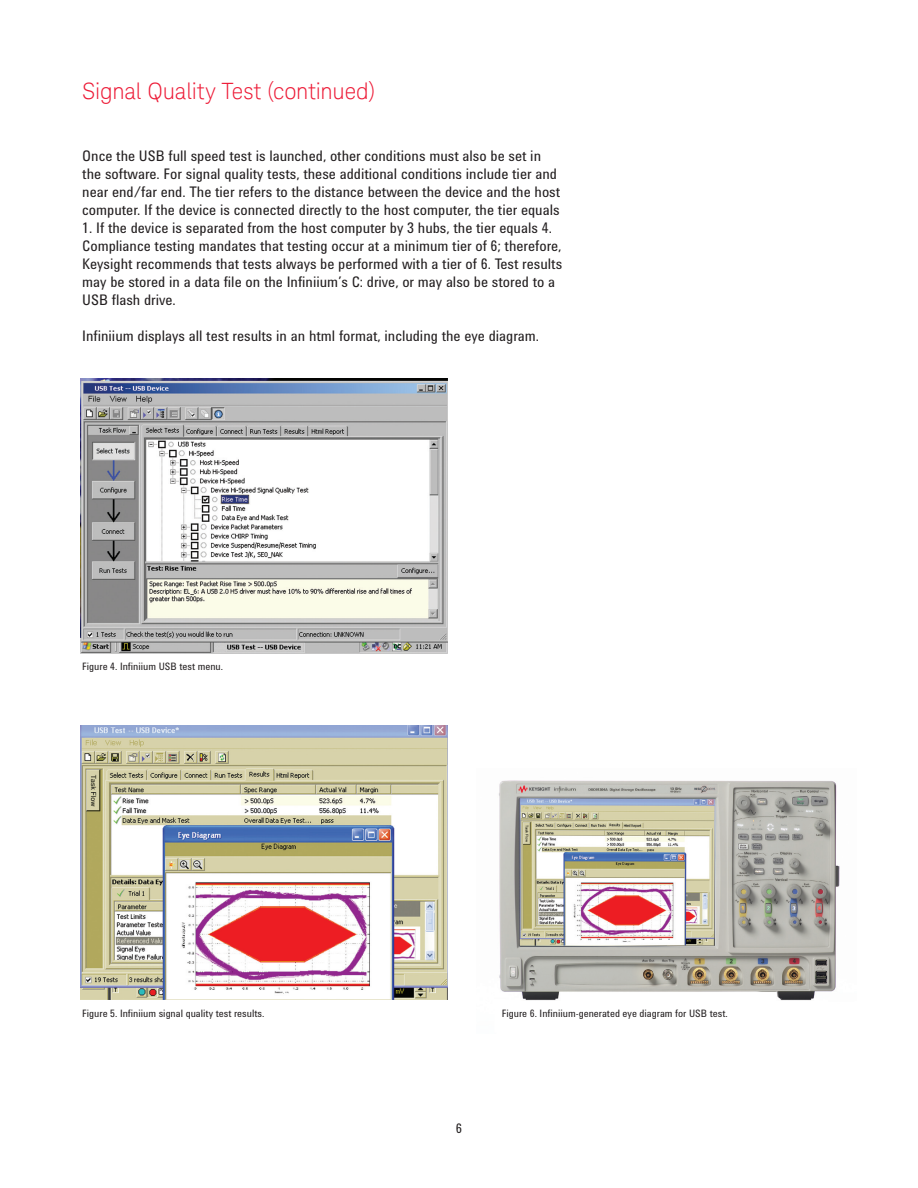
<style>
.page{position:relative;width:918px;height:1188px;background:#fff}
.page>*{position:absolute;margin:0;border:0;box-sizing:border-box;transform-origin:0 0}
.t1{font:300 22.5px "Keysight Sans";letter-spacing:-.005em;color:#ed1a36}
.t2{font:15px/18px "Agilent Condensed CFF";color:#231f20}
.t3{font:13.5px "Agilent Condensed CFF";color:#231f20}
.t4{font:10.5px "Agilent Condensed CFF";color:#231f20}
</style>
<div class="page">
<img style="left:81px;top:725px;width:367px;height:275px">
<img style="left:81px;top:378px;width:367px;height:275px">
<img style="left:499px;top:780px;width:341px;height:221px">
<h1 class="t1" style="left:82px;top:78px;width:294px">Signal Quality Test (continued)</h1>
<p class="t2" style="left:82px;top:146px;width:480px">Once the USB full speed test is launched, other conditions must also be set in the software. For signal quality tests, these additional conditions include tier and near end/far end. The tier refers to the distance between the device and the host computer. If the device is connected directly to the host computer, the tier equals</p>
<p class="t2" style="left:82px;top:218px;width:482px">1. If the device is separated from the host computer by 3 hubs, the tier equals 4.<br>Compliance testing mandates that testing occur at a minimum tier of 6; therefore, Keysight recommends that tests always be performed with a tier of 6. Test results may be stored in a data file on the Infiniium’s C: drive, or may also be stored to a USB flash drive.</p>
<p class="t2" style="left:82px;top:326px;width:458px">Infiniium displays all test results in an html format, including the eye diagram.</p>
<p class="t4" style="left:82px;top:659px;width:142px">Figure 4. Infiniium USB test menu.</p>
<p class="t4" style="left:82px;top:1005px;width:184px">Figure 5. Infiniium signal quality test results.</p>
<p class="t4" style="left:502px;top:1005px;width:227px">Figure 6. Infiniium-generated eye diagram for USB test.</p>
<p class="t3" style="left:456px;top:1118px;width:8px">6</p>
</div>
